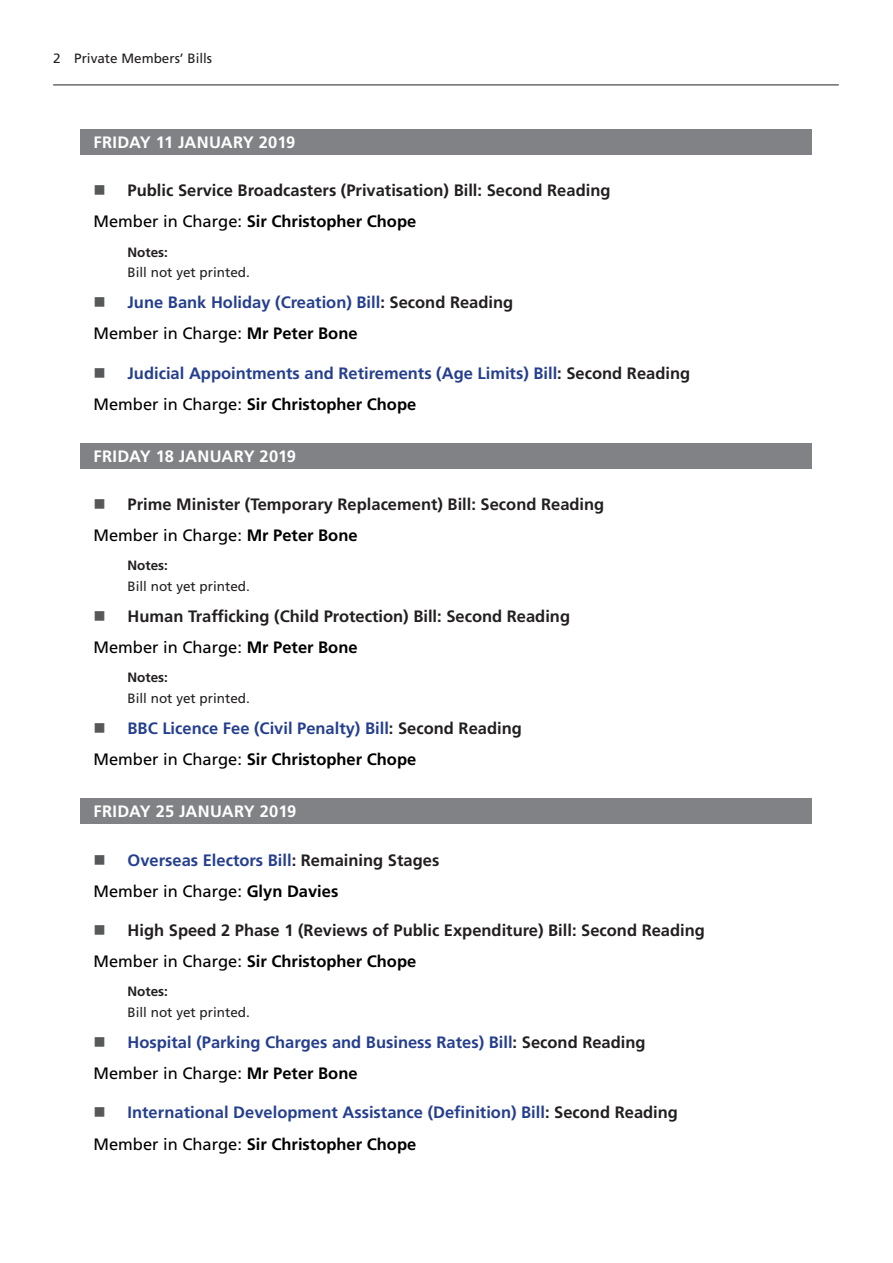
<style>
.page{position:relative;width:893px;height:1263px;background:#fff}
.page>*{position:absolute;margin:0;border:0;box-sizing:border-box;transform-origin:0 0}
.t1{font:700 16.5px/31px "Frutiger LT Std";color:#253f8e}
.t2{font:700 16.5px/31px "Frutiger LT Std";color:#231f20}
.t3{font:700 16.5px "Frutiger LT Std";color:#fff}
.t4{font:13.5px "Frutiger LT Std";color:#231f20}
.t5{font:700 13.5px "Frutiger LT Std";color:#231f20}
.s1{font-weight:400;color:#000001}
.s2{color:#000001}
.s3{color:#231f20}
</style>
<div class="page">
<hr style="left:53px;top:85px;width:786px;height:1px;background:#231f20">
<div style="left:81px;top:130px;width:731px;height:25px;background:#808285"></div>
<div style="left:81px;top:443px;width:731px;height:25px;background:#808285"></div>
<div style="left:81px;top:799px;width:731px;height:25px;background:#808285"></div>
<p class="t4" style="left:53px;top:51px;width:161px">2 Private Members’ Bills</p>
<p class="t3" style="left:94px;top:133px;width:203px">FRIDAY 11 JANUARY 2019</p>
<p class="t2" style="left:94px;top:175px;width:518px;text-indent:34px">Public Service Broadcasters (Privatisation) Bill: Second Reading<br><span class="s1">Member in Charge:</span> <span class="s2">Sir Christopher Chope</span></p>
<p class="t5" style="left:128px;top:244px;width:42px">Notes:</p>
<p class="t4" style="left:128px;top:265px;width:124px">Bill not yet printed.</p>
<p class="t1" style="left:94px;top:287px;width:421px;text-indent:34px">June Bank Holiday (Creation) Bill<span class="s3">: Second Reading<br></span><span class="s1">Member in Charge:</span> <span class="s2">Mr Peter Bone</span></p>
<p class="t1" style="left:94px;top:358px;width:598px;text-indent:34px">Judicial Appointments and Retirements (Age Limits) Bill<span class="s3">: Second Reading<br></span><span class="s1">Member in Charge:</span> <span class="s2">Sir Christopher Chope</span></p>
<p class="t3" style="left:94px;top:447px;width:204px">FRIDAY 18 JANUARY 2019</p>
<p class="t2" style="left:94px;top:489px;width:512px;text-indent:34px">Prime Minister (Temporary Replacement) Bill: Second Reading<br><span class="s1">Member in Charge:</span> <span class="s2">Mr Peter Bone</span></p>
<p class="t5" style="left:128px;top:558px;width:42px">Notes:</p>
<p class="t4" style="left:128px;top:579px;width:124px">Bill not yet printed.</p>
<p class="t2" style="left:94px;top:601px;width:478px;text-indent:34px">Human Trafficking (Child Protection) Bill: Second Reading<br><span class="s1">Member in Charge:</span> <span class="s2">Mr Peter Bone</span></p>
<p class="t5" style="left:128px;top:670px;width:42px">Notes:</p>
<p class="t4" style="left:128px;top:691px;width:124px">Bill not yet printed.</p>
<p class="t1" style="left:94px;top:713px;width:430px;text-indent:34px">BBC Licence Fee (Civil Penalty) Bill<span class="s3">: Second Reading<br></span><span class="s1">Member in Charge:</span> <span class="s2">Sir Christopher Chope</span></p>
<p class="t3" style="left:94px;top:802px;width:204px">FRIDAY 25 JANUARY 2019</p>
<p class="t1" style="left:94px;top:844px;width:347px;text-indent:34px">Overseas Electors Bill<span class="s3">: Remaining Stages<br></span><span class="s1">Member in Charge:</span> <span class="s2">Glyn Davies</span></p>
<p class="t2" style="left:94px;top:915px;width:613px;text-indent:34px">High Speed 2 Phase 1 (Reviews of Public Expenditure) Bill: Second Reading<br><span class="s1">Member in Charge:</span> <span class="s2">Sir Christopher Chope</span></p>
<p class="t5" style="left:128px;top:983px;width:42px">Notes:</p>
<p class="t4" style="left:128px;top:1004px;width:124px">Bill not yet printed.</p>
<p class="t1" style="left:94px;top:1027px;width:554px;text-indent:34px">Hospital (Parking Charges and Business Rates) Bill<span class="s3">: Second Reading<br></span><span class="s1">Member in Charge:</span> <span class="s2">Mr Peter Bone</span></p>
<p class="t1" style="left:94px;top:1097px;width:586px;text-indent:34px">International Development Assistance (Definition) Bill<span class="s3">: Second Reading<br></span><span class="s1">Member in Charge:</span> <span class="s2">Sir Christopher Chope</span></p>
</div>
